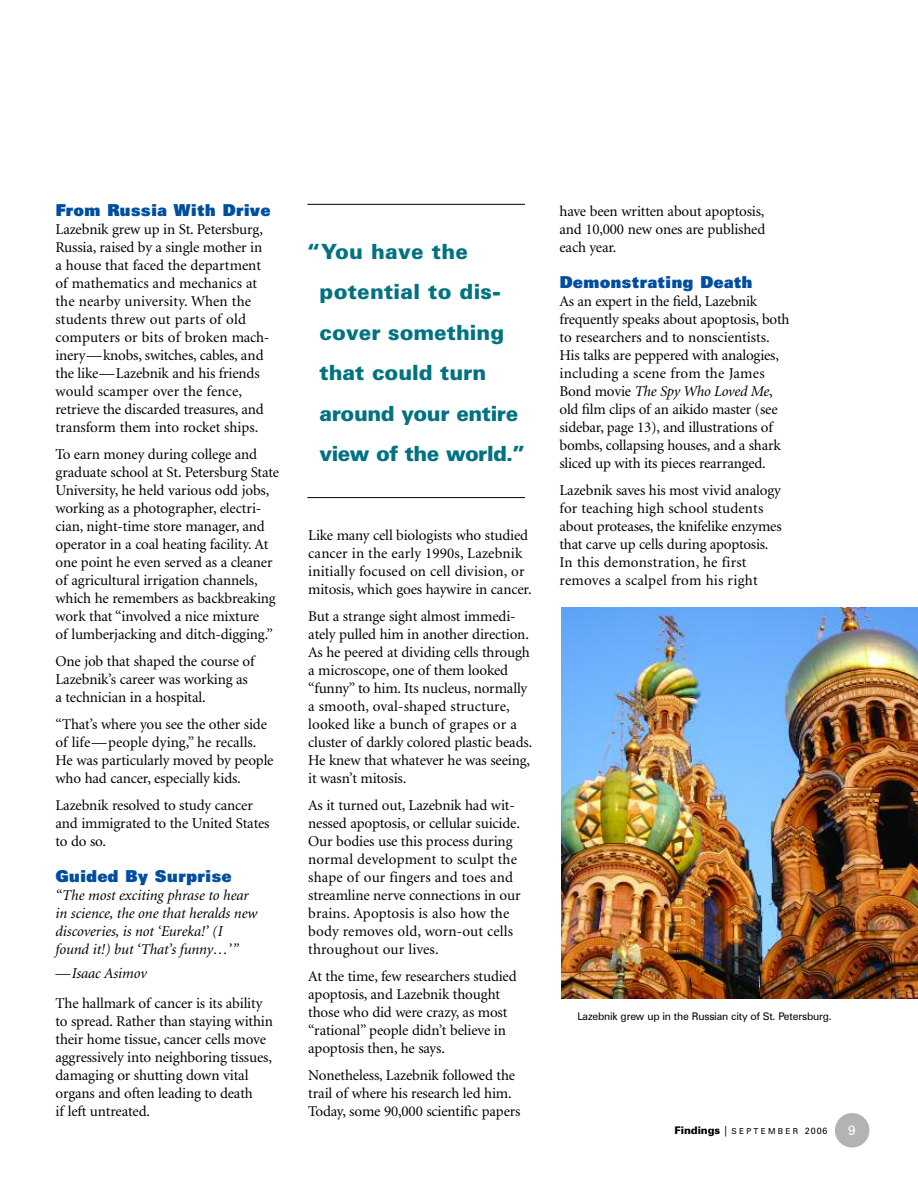
<style>
.page{position:relative;width:918px;height:1188px;background:#fff}
.page>*{position:absolute;margin:0;border:0;box-sizing:border-box;transform-origin:0 0}
.t1{font:900 21px/40.5px "Zurich BT";color:#007281}
.t2{font:900 16.5px "Zurich BT";color:#004da1}
.t3{font:15px/18px "Minion";letter-spacing:-.01em;color:#000}
.t4{font:italic 15px/18px "Minion";letter-spacing:-.005em;color:#000}
.t5{font:13.5px "Zurich BT";color:#fff}
.t6{font:10.5px "Zurich BT";letter-spacing:-.015em;color:#000}
.t7{font:8.25px "Zurich BT";color:#000}
.s1{font-style:italic}
.s2{font-weight:900;font-size:10.5px}
.s3{font-size:10.5px}
.s4{font-size:9px}
</style>
<div class="page">
<hr style="left:307px;top:204px;width:218px;height:1px;background:#000">
<hr style="left:307px;top:497px;width:218px;height:1px;background:#000">
<img style="left:561px;top:608px;width:357px;height:390px">
<div style="left:835px;top:1113px;width:34px;height:35px;background:#b3b3b3;border-radius:50%"></div>
<h4 class="t2" style="left:56px;top:204px;width:217px">From Russia With Drive</h4>
<p class="t3" style="left:56px;top:221px;width:215px">Lazebnik grew up in St. Petersburg, Russia, raised by a single mother in a house that faced the department of mathematics and mechanics at the nearby university. When the students threw out parts of old computers or bits of broken mach&shy;inery—knobs, switches, cables, and the like—Lazebnik and his friends would scamper over the fence, retrieve the discarded treasures, and transform them into rocket ships.</p>
<p class="t3" style="left:56px;top:446px;width:225px">To earn money during college and graduate school at St. Petersburg State University, he held various odd jobs, working as a photographer, electri&shy;cian, night-time store manager, and operator in a coal heating facility. At one point he even served as a cleaner of agricultural irrigation channels, which he remembers as backbreaking work that “involved a nice mixture<br>of lumberjacking and ditch-digging.”</p>
<p class="t3" style="left:55px;top:653px;width:201px">One job that shaped the course of<br>Lazebnik’s career was working as a technician in a hospital.</p>
<p class="t3" style="left:55px;top:716px;width:220px">“That’s where you see the other side of life—people dying,” he recalls.<br>He was particularly moved by people who had cancer, especially kids.</p>
<p class="t3" style="left:55px;top:797px;width:216px">Lazebnik resolved to study cancer and immigrated to the United States to do so.</p>
<h4 class="t2" style="left:56px;top:870px;width:178px">Guided By Surprise</h4>
<p class="t4" style="left:56px;top:887px;width:203px">“The most exciting phrase to hear in science, the one that heralds new discoveries, is not ‘Eureka!’ (I found it!) but ‘That’s funny…’”</p>
<p class="t4" style="left:56px;top:965px;width:93px">—Isaac Asimov</p>
<p class="t3" style="left:56px;top:995px;width:219px">The hallmark of cancer is its ability to spread. Rather than staying within their home tissue, cancer cells move aggressively into neighboring tissues, damaging or shutting down vital organs and often leading to death<br>if left untreated.</p>
<h3 class="t1" style="left:320px;top:233px;width:207px;text-indent:-12px">“You have the potential to dis&shy;cover something that could turn around your entire view of the world.”</h3>
<p class="t3" style="left:308px;top:527px;width:225px">Like many cell biologists who studied cancer in the early 1990s, Lazebnik initially focused on cell division, or mitosis, which goes haywire in cancer.</p>
<p class="t3" style="left:308px;top:608px;width:226px">But a strange sight almost immedi&shy;ately pulled him in another direction.<br>As he peered at dividing cells through a microscope, one of them looked “funny” to him. Its nucleus, normally a smooth, oval-shaped structure, looked like a bunch of grapes or a cluster of darkly colored plastic beads.<br>He knew that whatever he was seeing, it wasn’t mitosis.</p>
<p class="t3" style="left:308px;top:797px;width:214px">As it turned out, Lazebnik had wit&shy;nessed apoptosis, or cellular suicide.<br>Our bodies use this process during normal development to sculpt the shape of our fingers and toes and streamline nerve connections in our brains. Apoptosis is also how the body removes old, worn-out cells throughout our lives.</p>
<p class="t3" style="left:308px;top:968px;width:210px">At the time, few researchers studied apoptosis, and Lazebnik thought those who did were crazy, as most “rational” people didn’t believe in apoptosis then, he says.</p>
<p class="t3" style="left:308px;top:1067px;width:214px">Nonetheless, Lazebnik followed the trail of where his research led him.<br>Today, some 90,000 scientific papers</p>
<p class="t3" style="left:559px;top:203px;width:207px;text-align:justify">have been written about apoptosis, and 10,000 new ones are published each year.</p>
<h4 class="t2" style="left:560px;top:276px;width:195px">Demonstrating Death</h4>
<p class="t3" style="left:560px;top:293px;width:232px">As an expert in the field, Lazebnik frequently speaks about apoptosis, both to researchers and to nonscientists.<br>His talks are peppered with analogies, including a scene from the James Bond movie <span class="s1">The Spy Who Loved Me</span>, old film clips of an aikido master (see sidebar, page 13), and illustrations of bombs, collapsing houses, and a shark sliced up with its pieces rearranged.</p>
<p class="t3" style="left:560px;top:482px;width:224px">Lazebnik saves his most vivid analogy for teaching high school students about proteases, the knifelike enzymes that carve up cells during apoptosis.<br>In this demonstration, he first removes a scalpel from his right</p>
<p class="t6" style="left:577px;top:1013px;width:256px">Lazebnik grew up in the Russian city of St. Petersburg.</p>
<p class="t7" style="left:675px;top:1128px;width:155px"><span class="s2">Findings</span> <span class="s3">|</span> S E P T E M B E R <span class="s4">2006</span></p>
<p class="t5" style="left:848px;top:1125px;width:9px">9</p>
</div>
